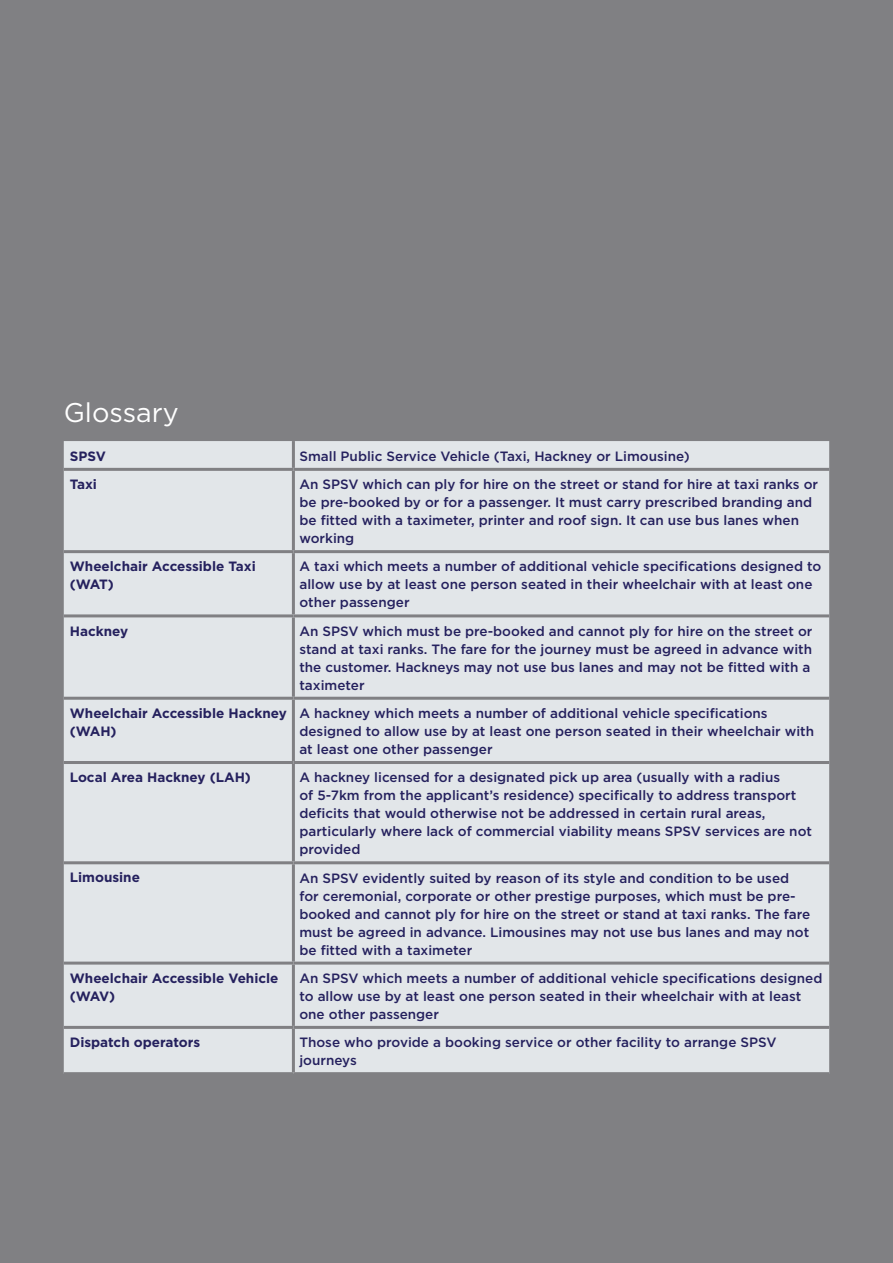
<style>
.page{position:relative;width:893px;height:1263px;background:#808083}
.page>*{position:absolute;margin:0;border:0;box-sizing:border-box;transform-origin:0 0}
.heading_2{font:27px "Gotham";color:#fff}
.table_text{font:500 13.5px/18px "Gotham";color:#25215e}
.table_text-2{font:700 13.5px/18px "Gotham";color:#25215e}
</style>
<div class="page">
<div style="left:64px;top:441px;width:765px;height:631px;background:#e2e6e9"></div>
<hr style="left:292px;top:441px;width:3px;height:27px;background:#808083">
<hr style="left:64px;top:468px;width:229px;height:3px;background:#808083">
<hr style="left:293px;top:468px;width:536px;height:3px;background:#808083">
<hr style="left:292px;top:471px;width:3px;height:79px;background:#808083">
<hr style="left:64px;top:550px;width:229px;height:3px;background:#808083">
<hr style="left:293px;top:550px;width:536px;height:3px;background:#808083">
<hr style="left:292px;top:553px;width:3px;height:61px;background:#808083">
<hr style="left:64px;top:614px;width:229px;height:3px;background:#808083">
<hr style="left:293px;top:614px;width:536px;height:3px;background:#808083">
<hr style="left:292px;top:617px;width:3px;height:80px;background:#808083">
<hr style="left:64px;top:697px;width:229px;height:3px;background:#808083">
<hr style="left:293px;top:697px;width:536px;height:3px;background:#808083">
<hr style="left:292px;top:700px;width:3px;height:61px;background:#808083">
<hr style="left:64px;top:761px;width:229px;height:3px;background:#808083">
<hr style="left:293px;top:761px;width:536px;height:3px;background:#808083">
<hr style="left:292px;top:764px;width:3px;height:97px;background:#808083">
<hr style="left:64px;top:861px;width:229px;height:3px;background:#808083">
<hr style="left:293px;top:861px;width:536px;height:3px;background:#808083">
<hr style="left:292px;top:864px;width:3px;height:97px;background:#808083">
<hr style="left:64px;top:961px;width:229px;height:3px;background:#808083">
<hr style="left:293px;top:961px;width:536px;height:3px;background:#808083">
<hr style="left:292px;top:964px;width:3px;height:62px;background:#808083">
<hr style="left:64px;top:1026px;width:229px;height:3px;background:#808083">
<hr style="left:293px;top:1026px;width:536px;height:3px;background:#808083">
<hr style="left:292px;top:1029px;width:3px;height:43px;background:#808083">
<p class="heading_2" style="left:64px;top:398px;width:116px">Glossary</p>
<p class="table_text-2" style="left:70px;top:447px;width:38px">SPSV</p>
<p class="table_text" style="left:299px;top:447px;width:392px">Small Public Service Vehicle (Taxi, Hackney or Limousine)</p>
<p class="table_text-2" style="left:70px;top:475px;width:29px">Taxi</p>
<p class="table_text" style="left:299px;top:475px;width:520px">An SPSV which can ply for hire on the street or stand for hire at taxi ranks or be pre-booked by or for a passenger. It must carry prescribed branding and be fitted with a taximeter, printer and roof sign. It can use bus lanes when working</p>
<p class="table_text-2" style="left:70px;top:557px;width:187px">Wheelchair Accessible Taxi (WAT)</p>
<p class="table_text" style="left:299px;top:557px;width:523px">A taxi which meets a number of additional vehicle specifications designed to allow use by at least one person seated in their wheelchair with at least one other passenger</p>
<p class="table_text-2" style="left:70px;top:621px;width:60px">Hackney</p>
<p class="table_text" style="left:299px;top:622px;width:515px">An SPSV which must be pre-booked and cannot ply for hire on the street or stand at taxi ranks. The fare for the journey must be agreed in advance with the customer. Hackneys may not use bus lanes and may not be fitted with a taximeter</p>
<p class="table_text-2" style="left:70px;top:704px;width:219px">Wheelchair Accessible Hackney (WAH)</p>
<p class="table_text" style="left:299px;top:704px;width:516px">A hackney which meets a number of additional vehicle specifications designed to allow use by at least one person seated in their wheelchair with at least one other passenger</p>
<p class="table_text-2" style="left:70px;top:768px;width:183px">Local Area Hackney (LAH)</p>
<p class="table_text" style="left:299px;top:768px;width:514px">A hackney licensed for a designated pick up area (usually with a radius<br>of 5-7km from the applicant’s residence) specifically to address transport deficits that would otherwise not be addressed in certain rural areas, particularly where lack of commercial viability means SPSV services are not provided</p>
<p class="table_text-2" style="left:70px;top:868px;width:72px">Limousine</p>
<p class="table_text" style="left:299px;top:868px;width:512px">An SPSV evidently suited by reason of its style and condition to be used for ceremonial, corporate or other prestige purposes, which must be pre&shy;booked and cannot ply for hire on the street or stand at taxi ranks. The fare must be agreed in advance. Limousines may not use bus lanes and may not be fitted with a taximeter</p>
<p class="table_text-2" style="left:70px;top:968px;width:210px">Wheelchair Accessible Vehicle (WAV)</p>
<p class="table_text" style="left:299px;top:969px;width:524px">An SPSV which meets a number of additional vehicle specifications designed to allow use by at least one person seated in their wheelchair with at least one other passenger</p>
<p class="table_text-2" style="left:70px;top:1033px;width:132px">Dispatch operators</p>
<p class="table_text" style="left:299px;top:1033px;width:479px">Those who provide a booking service or other facility to arrange SPSV journeys</p>
</div>
